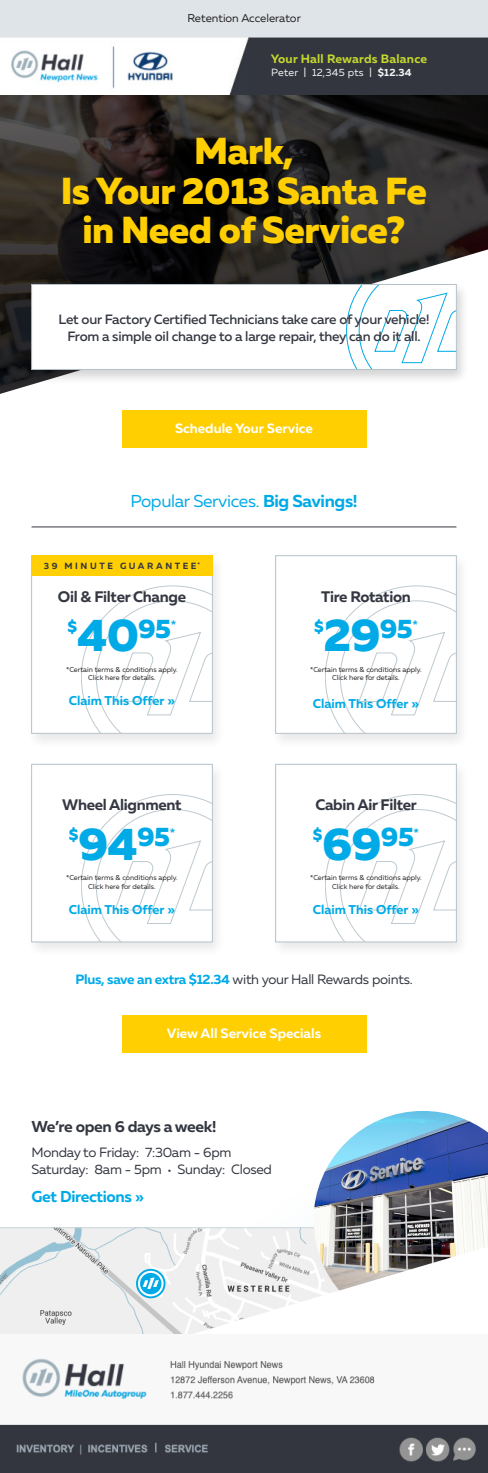
<style>
.page{position:relative;width:488px;height:1473px;background:#fff}
.page>*{position:absolute;margin:0;border:0;box-sizing:border-box;transform-origin:0 0}
.t1{font:800 45.75px "Muller";letter-spacing:-.02em;color:#00aae7}
.t2{font:800 37.5px "Muller";letter-spacing:-.015em;color:#ffcf01}
.t3{font:17.25px "Muller";letter-spacing:-.02em;color:#00aae7}
.t4{font:700 15.75px "Muller";letter-spacing:-.02em;color:#343741}
.t5{font:700 15.75px "Muller";letter-spacing:-.02em;color:#00aae7}
.t6{font:800 15.75px "Muller";color:#00aae7}
.t7{font:700 15.3px "Muller";letter-spacing:-.02em;color:#343741}
.t8{font:500 13.5px/17.2px "Muller";letter-spacing:-.015em;color:#343741;text-align:center}
.t9{font:13.5px "Muller";letter-spacing:-.02em;color:#343741}
.t10{font:700 13.5px "Muller";color:#fff}
.t11{font:700 12.75px "Muller";color:#00aae7}
.t12{font:700 12.15px "Muller";letter-spacing:.02em;color:#c4d82e}
.t13{font:11.25px "Muller";color:#231f20}
.t14{font:10.43px "Muller";letter-spacing:.02em;color:#f3f5f6}
.t15{font:700 9px "Muller";letter-spacing:.285em;color:#343741}
.t16{font:7.12px "Muller";color:#231f20}
.t17{font:700 4.8px "Muller";color:#343741}
.s1{font-weight:700}
.s2{font-size:13.5px}
.s3{font-weight:700;color:#00aae7}
</style>
<div class="page">
<svg style="left:0;top:94px;width:488px;height:155px"></svg>
<svg style="left:0;top:249px;width:488px;height:279px"></svg>
<div style="left:0;top:0;width:488px;height:42px;background:#dee4e7"></div>
<img style="left:0;top:38px;width:488px;height:56px">
<div style="left:252px;top:47px;width:224px;height:44px;background:#33363f"></div>
<div style="left:122px;top:410px;width:244px;height:37px;background:#ffcf01"></div>
<div style="left:122px;top:1015px;width:244px;height:37px;background:#ffcf01"></div>
<div style="left:26px;top:281px;width:443px;height:104px;background:#231f20;opacity:.2"></div>
<div style="left:32px;top:284px;width:424px;height:85px;background:#fff"></div>
<svg style="left:346px;top:286px;width:108px;height:81px"></svg>
<div style="left:32px;top:284px;width:424px;height:85px;border:1px solid #b5c2c9"></div>
<div style="left:26px;top:552px;width:199px;height:196px;background:#231f20;opacity:.1"></div>
<div style="left:32px;top:555px;width:180px;height:178px;background:#fff"></div>
<svg style="left:81px;top:585px;width:129px;height:146px"></svg>
<div style="left:270px;top:761px;width:199px;height:196px;background:#231f20;opacity:.1"></div>
<div style="left:275px;top:764px;width:181px;height:177px;background:#fff"></div>
<svg style="left:325px;top:794px;width:129px;height:146px"></svg>
<div style="left:275px;top:764px;width:181px;height:178px;border:1px solid #b5c2c9"></div>
<div style="left:270px;top:552px;width:199px;height:196px;background:#231f20;opacity:.1"></div>
<div style="left:275px;top:555px;width:181px;height:178px;background:#fff"></div>
<svg style="left:325px;top:585px;width:129px;height:146px"></svg>
<div style="left:275px;top:555px;width:181px;height:178px;border:1px solid #b5c2c9"></div>
<div style="left:26px;top:761px;width:199px;height:196px;background:#231f20;opacity:.1"></div>
<div style="left:32px;top:764px;width:180px;height:177px;background:#fff"></div>
<svg style="left:81px;top:794px;width:129px;height:146px"></svg>
<div style="left:32px;top:764px;width:180px;height:178px;border:1px solid #b5c2c9"></div>
<hr style="left:31px;top:527px;width:425px;height:1px;background:#343741">
<svg style="left:0;top:1227px;width:313px;height:107px"></svg>
<img style="left:313px;top:1111px;width:175px;height:135px">
<svg style="left:189px;top:1246px;width:296px;height:88px"></svg>
<img style="left:0;top:1358px;width:488px;height:114px">
<img style="left:10px;top:1436px;width:216px;height:27px">
<svg style="left:136px;top:1268px;width:29px;height:30px"></svg>
<svg style="left:138px;top:1270px;width:25px;height:26px"></svg>
<div style="left:32px;top:555px;width:180px;height:21px;background:#ffcf01"></div>
<p class="t13" style="left:187px;top:11px;width:115px">Retention Accelerator</p>
<p class="t12" style="left:271px;top:51px;width:158px">Your Hall Rewards Balance</p>
<p class="t14" style="left:271px;top:66px;width:142px">Peter | 12,345 pts | <span class="s1">$12.34</span></p>
<p class="t2" style="left:194px;top:127px;width:101px">Mark,</p>
<p class="t2" style="left:61px;top:167px;width:367px">Is Your 2013 Santa Fe</p>
<p class="t2" style="left:82px;top:207px;width:324px">in Need of Service?</p>
<p class="t8" style="left:58px;top:310px;width:372px">Let our Factory Certified Technicians take care of your vehicle!<br>From a simple oil change to a large repair, they can do it all.</p>
<p class="t10" style="left:175px;top:419px;width:139px">Schedule Your Service</p>
<p class="t3" style="left:130px;top:490px;width:228px">Popular Services. <span class="s1">Big Savings!</span></p>
<p class="t15" style="left:44px;top:560px;width:154px">39 MINUTE GUARANTEE</p>
<p class="t17" style="left:197px;top:560px;width:4px">+</p>
<p class="t7" style="left:58px;top:587px;width:129px">Oil &amp; Filter Change</p>
<p class="t7" style="left:321px;top:587px;width:91px">Tire Rotation</p>
<p class="t6" style="left:68px;top:616px;width:11px">$</p>
<p class="t1" style="left:77px;top:606px;width:101px">40<sup>95</sup><sup>*</sup></p>
<p class="t16" style="left:66px;top:664px;width:113px">*Certain terms &amp; conditions apply.</p>
<p class="t16" style="left:88px;top:673px;width:69px">Click here for details.</p>
<p class="t11" style="left:69px;top:693px;width:108px">Claim This Offer <span class="s2">»</span></p>
<p class="t6" style="left:314px;top:616px;width:11px">$</p>
<p class="t1" style="left:323px;top:606px;width:96px">29<sup>95</sup><sup>*</sup></p>
<p class="t16" style="left:310px;top:664px;width:113px">*Certain terms &amp; conditions apply.</p>
<p class="t16" style="left:332px;top:673px;width:69px">Click here for details.</p>
<p class="t11" style="left:313px;top:695px;width:108px">Claim This Offer <span class="s2">»</span></p>
<p class="t7" style="left:62px;top:795px;width:121px">Wheel Alignment</p>
<p class="t7" style="left:315px;top:795px;width:103px">Cabin Air Filter</p>
<p class="t6" style="left:69px;top:825px;width:11px">$</p>
<p class="t1" style="left:78px;top:815px;width:99px">94<sup>95</sup><sup>*</sup></p>
<p class="t16" style="left:66px;top:873px;width:113px">*Certain terms &amp; conditions apply.</p>
<p class="t16" style="left:88px;top:881px;width:69px">Click here for details.</p>
<p class="t11" style="left:69px;top:901px;width:108px">Claim This Offer <span class="s2">»</span></p>
<p class="t6" style="left:313px;top:825px;width:11px">$</p>
<p class="t1" style="left:322px;top:815px;width:98px">69<sup>95</sup><sup>*</sup></p>
<p class="t16" style="left:310px;top:873px;width:113px">*Certain terms &amp; conditions apply.</p>
<p class="t16" style="left:332px;top:881px;width:69px">Click here for details.</p>
<p class="t11" style="left:313px;top:901px;width:108px">Claim This Offer <span class="s2">»</span></p>
<p class="t9" style="left:75px;top:971px;width:338px"><span class="s3">Plus, save an extra $12.34</span> with your Hall Rewards points.</p>
<p class="t10" style="left:167px;top:1025px;width:156px">View All Service Specials</p>
<p class="t4" style="left:32px;top:1116px;width:186px">We’re open 6 days a week!</p>
<p class="t9" style="left:32px;top:1143px;width:201px">Monday to Friday: 7:30am - 6pm</p>
<p class="t9" style="left:32px;top:1161px;width:242px">Saturday: 8am - 5pm <span class="s1">·</span> Sunday: Closed</p>
<p class="t5" style="left:32px;top:1186px;width:114px">Get Directions »</p>
</div>
